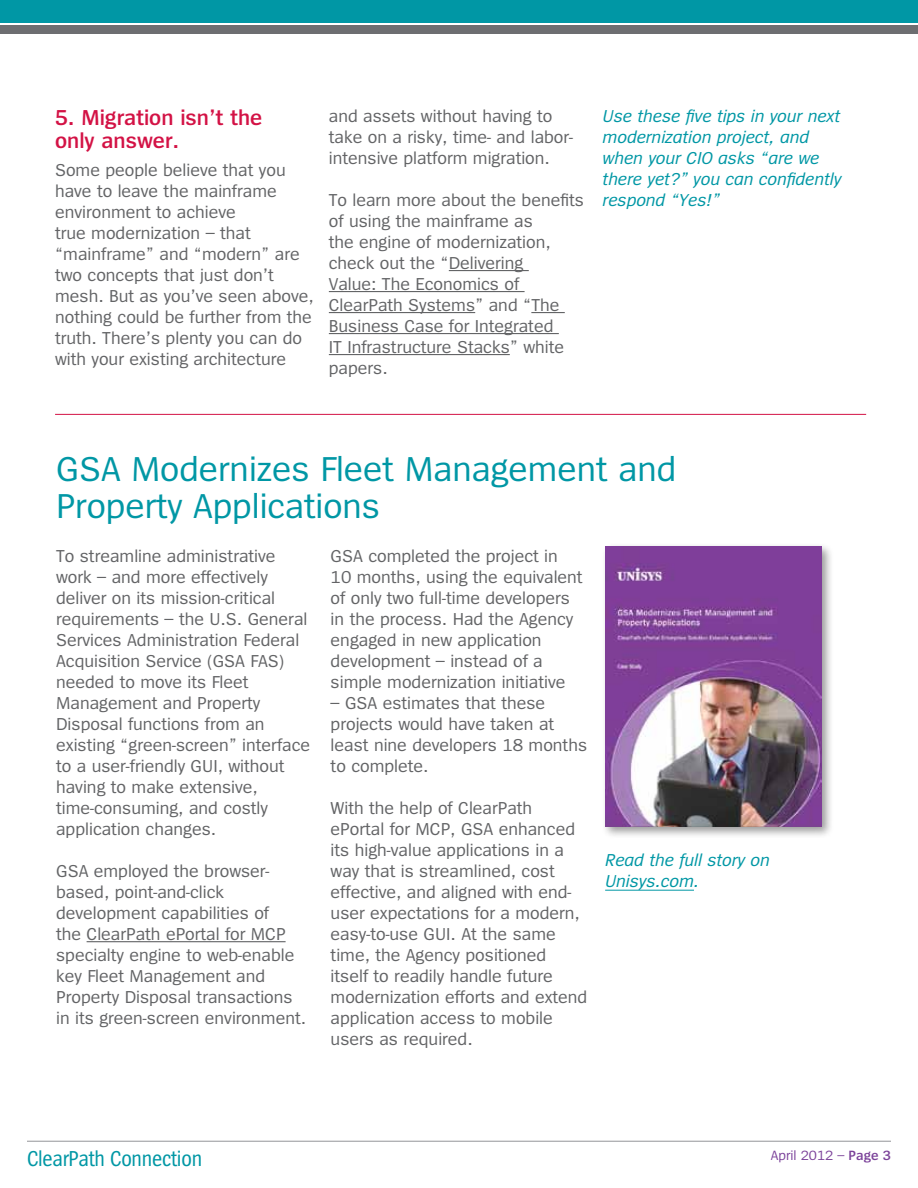
<style>
.page{position:relative;width:918px;height:1188px;background:#fff}
.page>*{position:absolute;margin:0;border:0;box-sizing:border-box;transform-origin:0 0}
.t1{font:36px/37.5px "Spiegel";color:#0097a5}
.t2{font:600 22.5px/22.5px "Spiegel";color:#d31245}
.t3{font:22.5px "Spiegel Cd";letter-spacing:-.01em;color:#0097a5}
.t4{font:18px/21px "Spiegel";color:#636466}
.t5{font:italic 18px/21px "Spiegel";color:#0097a5}
.t6{font:13.95px "Spiegel";color:#7c439a}
.s1{font-weight:600}
</style>
<div class="page">
<div style="left:0;top:0;width:918px;height:22px;background:#0097a5"></div>
<div style="left:0;top:25px;width:918px;height:9px;background:#6d6e71"></div>
<hr style="left:27px;top:1141px;width:864px;height:1px;background:#939598">
<hr style="left:449px;top:270px;width:80px;height:1px;background:#636466">
<hr style="left:329px;top:291px;width:196px;height:1px;background:#636466">
<hr style="left:329px;top:312px;width:146px;height:1px;background:#636466">
<hr style="left:531px;top:312px;width:34px;height:1px;background:#636466">
<hr style="left:329px;top:333px;width:230px;height:1px;background:#636466">
<hr style="left:329px;top:354px;width:181px;height:1px;background:#636466">
<hr style="left:55px;top:414px;width:811px;height:1px;background:#d31245">
<hr style="left:87px;top:941px;width:199px;height:1px;background:#636466">
<hr style="left:605px;top:890px;width:89px;height:1px;background:#0097a5">
<div style="left:601px;top:543px;width:232px;height:296px;background:#000;opacity:.4"></div>
<img style="left:605px;top:547px;width:216px;height:279px">
<p class="t2" style="left:55px;top:107px;width:209px">5. Migration isn’t the only answer.</p>
<p class="t4" style="left:55px;top:160px;width:260px">Some people believe that you have to leave the mainframe environment to achieve<br>true modernization – that “mainframe” and “modern” are two concepts that just don’t mesh. But as you’ve seen above, nothing could be further from the truth. There’s plenty you can do with your existing architecture</p>
<p class="t4" style="left:329px;top:106px;width:246px">and assets without having to take on a risky, time- and labor&shy;intensive platform migration.</p>
<p class="t4" style="left:329px;top:190px;width:257px">To learn more about the benefits of using the mainframe as<br>the engine of modernization, check out the “Delivering<br>Value: The Economics of<br>ClearPath Systems” and “The<br>Business Case for Integrated<br>IT Infrastructure Stacks” white papers.</p>
<p class="t5" style="left:603px;top:106px;width:240px">Use these five tips in your next modernization project, and when your CIO asks “are we there yet?” you can confidently respond “Yes!”</p>
<h1 class="t1" style="left:56px;top:451px;width:622px">GSA Modernizes Fleet Management and<br>Property Applications</h1>
<p class="t4" style="left:56px;top:546px;width:255px">To streamline administrative work – and more effectively deliver on its mission-critical requirements – the U.S. General<br>Services Administration Federal<br>Acquisition Service (GSA FAS) needed to move its Fleet<br>Management and Property<br>Disposal functions from an existing “green-screen” interface to a user-friendly GUI, without having to make extensive, time-consuming, and costly application changes.</p>
<p class="t4" style="left:56px;top:861px;width:251px">GSA employed the browser&shy;based, point-and-click development capabilities of<br>the ClearPath ePortal for MCP specialty engine to web-enable key Fleet Management and<br>Property Disposal transactions in its green-screen environment.</p>
<p class="t4" style="left:331px;top:546px;width:253px">GSA completed the project in<br>10 months, using the equivalent of only two full-time developers in the process. Had the Agency engaged in new application development – instead of a simple modernization initiative</p>
<p class="t4" style="left:331px;top:693px;width:258px">– GSA estimates that these projects would have taken at least nine developers 18 months to complete.</p>
<p class="t4" style="left:331px;top:798px;width:258px">With the help of ClearPath ePortal for MCP, GSA enhanced its high-value applications in a way that is streamlined, cost effective, and aligned with end&shy;user expectations for a modern, easy-to-use GUI. At the same time, the Agency positioned itself to readily handle future modernization efforts and extend application access to mobile users as required.</p>
<p class="t5" style="left:605px;top:851px;width:166px">Read the full story on<br>Unisys.com.</p>
<p class="t3" style="left:27px;top:1148px;width:177px">ClearPath Connection</p>
<p class="t6" style="left:771px;top:1148px;width:122px">April 2012 – <span class="s1">Page 3</span></p>
</div>
